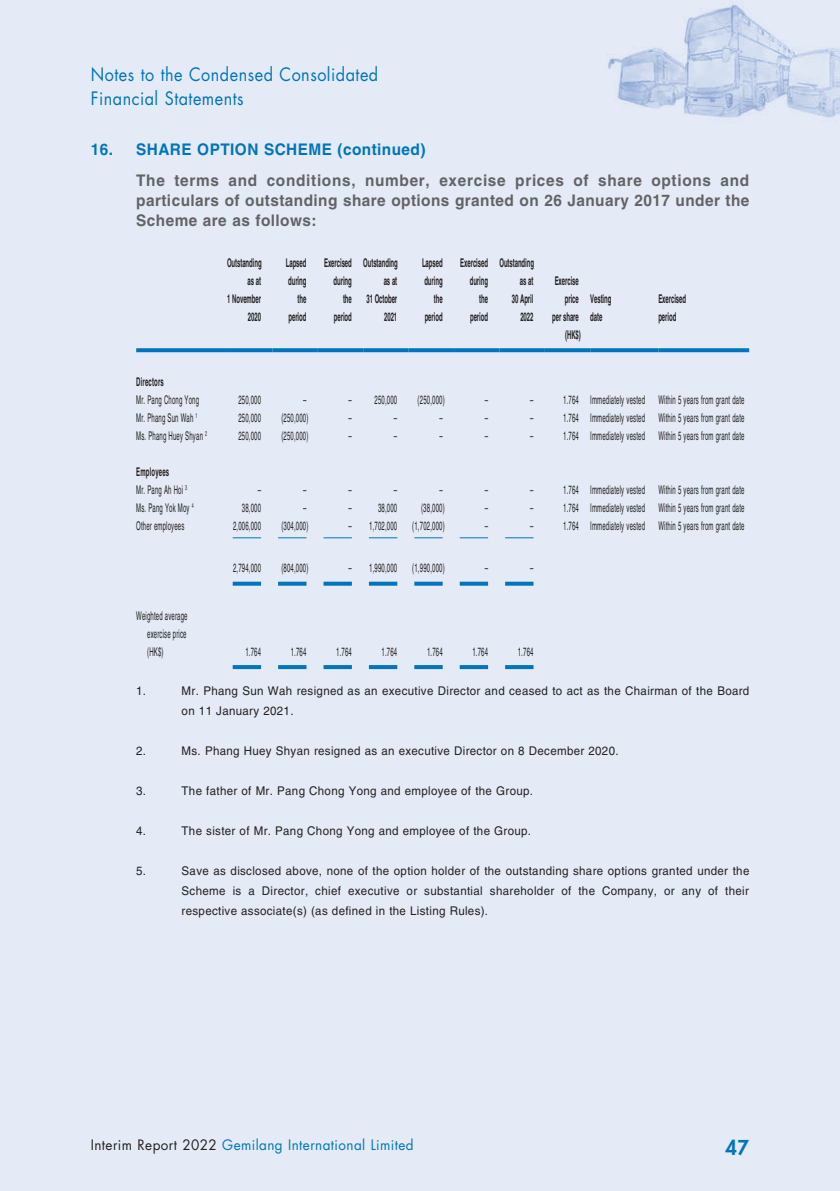
<style>
.page{position:relative;width:840px;height:1191px;background:#fff}
.page>*{position:absolute;margin:0;border:0;box-sizing:border-box;transform-origin:0 0}
.t1{font:800 20px "Futura Std";color:#0074bc}
.t2{font:18px/24px "Futura Std";letter-spacing:.03em;color:#0074bc;scale:.9 1}
.t3{font:700 16px/20px "Helvetica LT Std";letter-spacing:.03em;color:#636366;text-align:justify;scale:.96 1}
.t4{font:700 16px "Helvetica LT Std";letter-spacing:.03em;color:#0074bc;scale:.96 1}
.t5{font:14px "Futura Std";letter-spacing:.03em;color:#0074bc;scale:.96 1}
.t6{font:12px/18px "Helvetica LT Std";letter-spacing:.03em;color:#231f20;scale:.5 1}
.t7{font:12px/20px "Helvetica LT Std";letter-spacing:.03em;color:#231f20;scale:.96 1}
.t8{font:700 12px/18px "Helvetica LT Std";letter-spacing:-.01em;color:#231f20;text-align:right;scale:.5 1}
.t9{font:700 12px "Helvetica LT Std";letter-spacing:.03em;color:#231f20;scale:.5 1}
.s1{font-weight:700}
.s2{color:#231f20}
</style>
<div class="page">
<div style="left:1px;top:0;width:838px;height:1191px;background:#e4ebf6"></div>
<svg style="left:136px;top:348px;width:91px;height:4px"></svg>
<svg style="left:227px;top:348px;width:45px;height:4px"></svg>
<svg style="left:272px;top:348px;width:45px;height:4px"></svg>
<svg style="left:317px;top:348px;width:46px;height:4px"></svg>
<svg style="left:363px;top:348px;width:45px;height:4px"></svg>
<svg style="left:408px;top:348px;width:46px;height:4px"></svg>
<svg style="left:454px;top:348px;width:45px;height:4px"></svg>
<svg style="left:499px;top:348px;width:45px;height:4px"></svg>
<svg style="left:544px;top:348px;width:46px;height:4px"></svg>
<svg style="left:590px;top:348px;width:68px;height:4px"></svg>
<svg style="left:658px;top:348px;width:90px;height:4px"></svg>
<svg style="left:232px;top:537px;width:29px;height:1px"></svg>
<svg style="left:278px;top:537px;width:28px;height:1px"></svg>
<svg style="left:323px;top:537px;width:28px;height:1px"></svg>
<svg style="left:369px;top:537px;width:28px;height:1px"></svg>
<svg style="left:414px;top:537px;width:28px;height:1px"></svg>
<svg style="left:459px;top:537px;width:29px;height:1px"></svg>
<svg style="left:505px;top:537px;width:28px;height:1px"></svg>
<svg style="left:232px;top:581px;width:29px;height:4px"></svg>
<svg style="left:278px;top:581px;width:28px;height:4px"></svg>
<svg style="left:323px;top:581px;width:28px;height:4px"></svg>
<svg style="left:369px;top:581px;width:28px;height:4px"></svg>
<svg style="left:414px;top:581px;width:28px;height:4px"></svg>
<svg style="left:459px;top:581px;width:29px;height:4px"></svg>
<svg style="left:505px;top:581px;width:28px;height:4px"></svg>
<svg style="left:232px;top:665px;width:29px;height:4px"></svg>
<svg style="left:278px;top:665px;width:28px;height:4px"></svg>
<svg style="left:323px;top:665px;width:28px;height:4px"></svg>
<svg style="left:369px;top:665px;width:28px;height:4px"></svg>
<svg style="left:414px;top:665px;width:28px;height:4px"></svg>
<svg style="left:459px;top:665px;width:29px;height:4px"></svg>
<svg style="left:505px;top:665px;width:28px;height:4px"></svg>
<h2 class="t2" style="left:91px;top:63px;width:321px">Notes to the Condensed Consolidated<br>Financial Statements</h2>
<h3 class="t4" style="left:91px;top:140px;width:350px">16. SHARE OPTION SCHEME (continued)</h3>
<h3 class="t3" style="left:136px;top:170px;width:640px">The terms and conditions, number, exercise prices of share options and particulars of outstanding share options granted on 26 January 2017 under the Scheme are as follows:</h3>
<p class="t8" style="left:227px;top:253px;width:71px">Outstanding as at<br>1 November<br>2020</p>
<p class="t8" style="left:285px;top:253px;width:43px">Lapsed during the period</p>
<p class="t8" style="left:324px;top:253px;width:57px">Exercised during the period</p>
<p class="t8" style="left:363px;top:253px;width:71px">Outstanding as at<br>31 October<br>2021</p>
<p class="t8" style="left:422px;top:253px;width:43px">Lapsed during the period</p>
<p class="t8" style="left:460px;top:253px;width:57px">Exercised during the period</p>
<p class="t8" style="left:499px;top:253px;width:71px">Outstanding as at<br>30 April<br>2022</p>
<p class="t8" style="left:552px;top:271px;width:55px">Exercise price<br>per share</p>
<p class="t8" style="left:590px;top:289px;width:44px;text-align:left">Vesting date</p>
<p class="t8" style="left:658px;top:289px;width:57px;text-align:left">Exercised period</p>
<p class="t8" style="left:565px;top:325px;width:33px">(HK$)</p>
<p class="t9" style="left:136px;top:375px;width:57px">Directors</p>
<p class="t6" style="left:136px;top:391px;width:127px">Mr. Pang Chong Yong</p>
<p class="t6" style="left:238px;top:391px;width:47px">250,000</p>
<p class="t6" style="left:303px;top:391px;width:8px">–</p>
<p class="t6" style="left:348px;top:391px;width:99px">– 250,000</p>
<p class="t6" style="left:417px;top:391px;width:56px">(250,000)</p>
<p class="t6" style="left:484px;top:391px;width:8px">–</p>
<p class="t6" style="left:530px;top:391px;width:8px">–</p>
<p class="t6" style="left:563px;top:391px;width:364px">1.764 Immediately vested Within 5 years from grant date</p>
<p class="t6" style="left:136px;top:409px;width:124px">Mr. Phang Sun Wah <sup>1</sup></p>
<p class="t6" style="left:238px;top:409px;width:47px">250,000</p>
<p class="t6" style="left:281px;top:409px;width:56px">(250,000)</p>
<p class="t6" style="left:348px;top:409px;width:8px">–</p>
<p class="t6" style="left:394px;top:409px;width:8px">–</p>
<p class="t6" style="left:439px;top:409px;width:8px">–</p>
<p class="t6" style="left:484px;top:409px;width:8px">–</p>
<p class="t6" style="left:530px;top:409px;width:8px">–</p>
<p class="t6" style="left:563px;top:409px;width:364px">1.764 Immediately vested Within 5 years from grant date</p>
<p class="t6" style="left:136px;top:427px;width:143px">Ms. Phang Huey Shyan <sup>2</sup></p>
<p class="t6" style="left:238px;top:427px;width:47px">250,000</p>
<p class="t6" style="left:281px;top:427px;width:56px">(250,000)</p>
<p class="t6" style="left:348px;top:427px;width:8px">–</p>
<p class="t6" style="left:394px;top:427px;width:8px">–</p>
<p class="t6" style="left:439px;top:427px;width:8px">–</p>
<p class="t6" style="left:484px;top:427px;width:8px">–</p>
<p class="t6" style="left:530px;top:427px;width:8px">–</p>
<p class="t6" style="left:563px;top:427px;width:364px">1.764 Immediately vested Within 5 years from grant date</p>
<p class="t6" style="left:136px;top:463px;width:103px"><span class="s1">Employees<br></span>Mr. Pang Ah Hoi <sup>3</sup></p>
<p class="t6" style="left:257px;top:481px;width:8px">–</p>
<p class="t6" style="left:303px;top:481px;width:8px">–</p>
<p class="t6" style="left:348px;top:481px;width:8px">–</p>
<p class="t6" style="left:394px;top:481px;width:8px">–</p>
<p class="t6" style="left:439px;top:481px;width:8px">–</p>
<p class="t6" style="left:484px;top:481px;width:8px">–</p>
<p class="t6" style="left:530px;top:481px;width:8px">–</p>
<p class="t6" style="left:563px;top:481px;width:364px">1.764 Immediately vested Within 5 years from grant date</p>
<p class="t6" style="left:136px;top:499px;width:116px">Ms. Pang Yok Moy <sup>4</sup></p>
<p class="t6" style="left:242px;top:499px;width:40px">38,000</p>
<p class="t6" style="left:303px;top:499px;width:8px">–</p>
<p class="t6" style="left:348px;top:499px;width:99px">– 38,000</p>
<p class="t6" style="left:421px;top:499px;width:49px">(38,000)</p>
<p class="t6" style="left:484px;top:499px;width:8px">–</p>
<p class="t6" style="left:530px;top:499px;width:8px">–</p>
<p class="t6" style="left:563px;top:499px;width:364px">1.764 Immediately vested Within 5 years from grant date</p>
<p class="t6" style="left:136px;top:517px;width:98px">Other employees</p>
<p class="t6" style="left:233px;top:517px;width:58px">2,006,000</p>
<p class="t6" style="left:281px;top:517px;width:56px">(304,000)</p>
<p class="t6" style="left:348px;top:517px;width:194px">– 1,702,000 (1,702,000)</p>
<p class="t6" style="left:484px;top:517px;width:8px">–</p>
<p class="t6" style="left:530px;top:517px;width:8px">–</p>
<p class="t6" style="left:563px;top:517px;width:364px">1.764 Immediately vested Within 5 years from grant date</p>
<p class="t6" style="left:233px;top:559px;width:58px">2,794,000</p>
<p class="t6" style="left:281px;top:559px;width:56px">(804,000)</p>
<p class="t6" style="left:348px;top:559px;width:194px">– 1,990,000 (1,990,000)</p>
<p class="t6" style="left:484px;top:559px;width:8px">–</p>
<p class="t6" style="left:530px;top:559px;width:8px">–</p>
<p class="t6" style="left:147px;top:606px;width:82px;text-align:justify;text-indent:-11px">Weighted average exercise price (HK$)</p>
<p class="t6" style="left:245px;top:642px;width:33px">1.764</p>
<p class="t6" style="left:290px;top:642px;width:33px">1.764</p>
<p class="t6" style="left:336px;top:642px;width:33px">1.764</p>
<p class="t6" style="left:381px;top:642px;width:33px">1.764</p>
<p class="t6" style="left:427px;top:642px;width:33px">1.764</p>
<p class="t6" style="left:472px;top:642px;width:33px">1.764</p>
<p class="t6" style="left:517px;top:642px;width:33px">1.764</p>
<p class="t7" style="left:136px;top:681px;width:12px">1.</p>
<p class="t7" style="left:181px;top:681px;width:592px">Mr. Phang Sun Wah resigned as an executive Director and ceased to act as the Chairman of the Board on 11 January 2021.</p>
<p class="t7" style="left:136px;top:741px;width:12px">2.</p>
<p class="t7" style="left:181px;top:741px;width:456px">Ms. Phang Huey Shyan resigned as an executive Director on 8 December 2020.</p>
<p class="t7" style="left:136px;top:781px;width:12px">3.</p>
<p class="t7" style="left:181px;top:781px;width:367px">The father of Mr. Pang Chong Yong and employee of the Group.</p>
<p class="t7" style="left:136px;top:821px;width:12px">4.</p>
<p class="t7" style="left:181px;top:821px;width:365px">The sister of Mr. Pang Chong Yong and employee of the Group.</p>
<p class="t7" style="left:136px;top:861px;width:12px">5.</p>
<p class="t7" style="left:181px;top:861px;width:592px;text-align:justify">Save as disclosed above, none of the option holder of the outstanding share options granted under the Scheme is a Director, chief executive or substantial shareholder of the Company, or any of their respective associate(s) (as defined in the Listing Rules).</p>
<p class="t5" style="left:91px;top:1135px;width:337px"><span class="s2">Interim Report 2022</span> Gemilang International Limited</p>
<h1 class="t1" style="left:725px;top:1134px;width:25px">47</h1>
</div>
